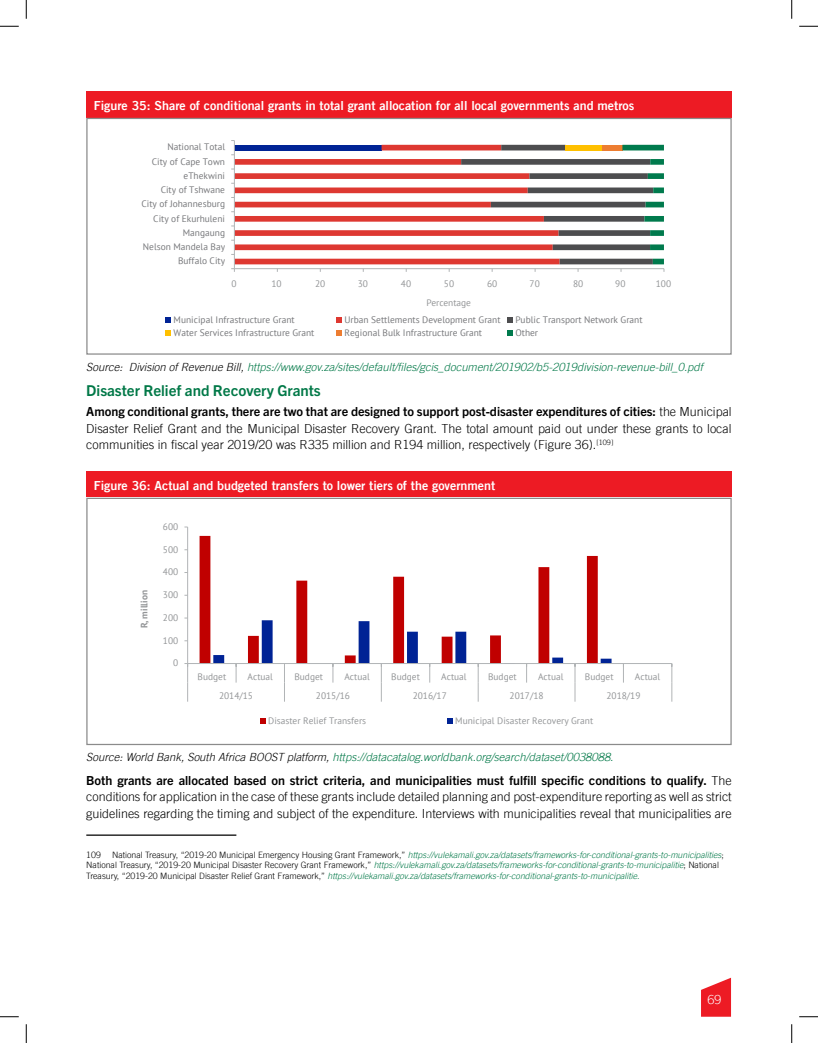
<style>
.page{position:relative;width:818px;height:1043px;background:#fff}
.page>*{position:absolute;margin:0;border:0;box-sizing:border-box;transform-origin:0 0}
.t1{font:700 15px "Trade Gothic Next LT Pro";color:#007847}
.t2{font:300 12.5px/16.2px "Trade Gothic LT";color:#000}
.t3{font:700 12.5px "Trade Gothic Next LT Pro";color:#000}
.t4{font:12.5px "Trade Gothic LT Bold Two";color:#fff}
.t5{font:300 12.5px "Trade Gothic LT";color:#fff}
.t6{font:italic 300 11.25px "Trade Gothic LT";color:#007847}
.t7{font:9.38px "PT Sans";color:#77787b}
.t8{font:9.38px "PT Sans";color:#939597}
.t9{font:700 9.38px "PT Sans";color:#939597}
.t10{font:italic 300 8.75px/10.5px "Trade Gothic LT";color:#007847}
.t11{font:300 8.75px "Trade Gothic LT";color:#000}
.s1{color:#000}
.s2{font-family:"Trade Gothic LT";font-weight:300}
.s3{font-style:normal;color:#000}
</style>
<div class="page">
<svg style="left:701px;top:977px;width:30px;height:39px"></svg>
<div style="left:86px;top:91px;width:645px;height:28px;background:#ed1b24"></div>
<div style="left:86px;top:471px;width:645px;height:28px;background:#ed1b24"></div>
<svg style="left:235px;top:145px;width:226px;height:119px"></svg>
<hr style="left:234px;top:268px;width:430px;height:1px;background:#b1b4b6">
<svg style="left:461px;top:145px;width:203px;height:127px"></svg>
<hr style="left:234px;top:140px;width:1px;height:129px;background:#b1b4b6">
<svg style="left:166px;top:317px;width:5px;height:6px"></svg>
<svg style="left:336px;top:317px;width:6px;height:6px"></svg>
<svg style="left:507px;top:317px;width:6px;height:6px"></svg>
<svg style="left:166px;top:330px;width:5px;height:6px"></svg>
<svg style="left:336px;top:330px;width:6px;height:6px"></svg>
<svg style="left:507px;top:330px;width:6px;height:6px"></svg>
<div style="left:86px;top:118px;width:645px;height:236px;border:1px solid #8b8b8b"></div>
<svg style="left:199px;top:536px;width:398px;height:127px"></svg>
<hr style="left:187px;top:527px;width:1px;height:136px;background:#b1b4b6">
<hr style="left:188px;top:663px;width:483px;height:1px;background:#b1b4b6">
<svg style="left:623px;top:664px;width:1px;height:18px"></svg>
<svg style="left:184px;top:663px;width:4px;height:38px"></svg>
<svg style="left:213px;top:620px;width:398px;height:81px"></svg>
<svg style="left:671px;top:663px;width:1px;height:38px"></svg>
<svg style="left:260px;top:718px;width:6px;height:6px"></svg>
<svg style="left:447px;top:718px;width:5px;height:6px"></svg>
<div style="left:86px;top:498px;width:645px;height:247px;border:1px solid #8b8b8b"></div>
<hr style="left:86px;top:834px;width:150px;height:1px;background:#000">
<svg style="left:0;top:25px;width:19px;height:2px"></svg>
<svg style="left:799px;top:25px;width:19px;height:2px"></svg>
<svg style="left:0;top:1016px;width:19px;height:1px"></svg>
<svg style="left:799px;top:1016px;width:19px;height:1px"></svg>
<svg style="left:25px;top:0;width:2px;height:19px"></svg>
<svg style="left:25px;top:1024px;width:2px;height:18px"></svg>
<svg style="left:791px;top:0;width:1px;height:19px"></svg>
<svg style="left:791px;top:1024px;width:1px;height:18px"></svg>
<h2 class="t4" style="left:94px;top:98px;width:542px">Figure 35: Share of conditional grants in total grant allocation for all local governments and metros</h2>
<p class="t7" style="left:167px;top:141px;width:59px">National Total</p>
<p class="t7" style="left:152px;top:155px;width:75px">City of Cape Town</p>
<p class="t7" style="left:183px;top:170px;width:43px">eThekwini</p>
<p class="t7" style="left:161px;top:184px;width:66px">City of Tshwane</p>
<p class="t7" style="left:141px;top:198px;width:85px">City of Johannesburg</p>
<p class="t7" style="left:153px;top:212px;width:73px">City of Ekurhuleni</p>
<p class="t7" style="left:183px;top:226px;width:44px">Mangaung</p>
<p class="t7" style="left:143px;top:241px;width:84px">Nelson Mandela Bay</p>
<p class="t7" style="left:178px;top:255px;width:48px">Buffalo City</p>
<p class="t8" style="left:231px;top:278px;width:7px">0</p>
<p class="t8" style="left:271px;top:278px;width:12px">10</p>
<p class="t8" style="left:315px;top:278px;width:12px">20</p>
<p class="t8" style="left:358px;top:278px;width:12px">30</p>
<p class="t8" style="left:401px;top:278px;width:12px">40</p>
<p class="t8" style="left:444px;top:278px;width:12px">50</p>
<p class="t8" style="left:487px;top:278px;width:12px">60</p>
<p class="t8" style="left:529px;top:278px;width:12px">70</p>
<p class="t8" style="left:573px;top:278px;width:12px">80</p>
<p class="t8" style="left:615px;top:278px;width:12px">90</p>
<p class="t8" style="left:655px;top:278px;width:17px">100</p>
<p class="t8" style="left:426px;top:297px;width:46px">Percentage</p>
<p class="t7" style="left:174px;top:314px;width:123px">Municipal Infrastructure Grant</p>
<p class="t7" style="left:344px;top:314px;width:157px">Urban Settlements Development Grant</p>
<p class="t7" style="left:515px;top:314px;width:129px">Public Transport Network Grant</p>
<p class="t7" style="left:174px;top:327px;width:142px">Water Services Infrastructure Grant</p>
<p class="t7" style="left:344px;top:327px;width:139px">Regional Bulk Infrastructure Grant</p>
<p class="t7" style="left:515px;top:327px;width:24px">Other</p>
<p class="t6" style="left:86px;top:360px;width:618px"><span class="s1">Source: Division of Revenue Bill,</span> https://www.gov.za/sites/default/files/gcis_document/201902/b5-2019division-revenue-bill_0.pdf</p>
<h1 class="t1" style="left:86px;top:380px;width:236px">Disaster Relief and Recovery Grants</h1>
<h2 class="t3" style="left:86px;top:403px;width:647px">Among conditional grants, there are two that are designed to support post-disaster expenditures of cities: <span class="s2">the Municipal</span></h2>
<h2 class="t2" style="left:86px;top:420px;width:646px">Disaster Relief Grant and the Municipal Disaster Recovery Grant. The total amount paid out under these grants to local communities in fiscal year 2019/20 was R335 million and R194 million, respectively (Figure 36).<sup>[109]</sup></h2>
<h2 class="t4" style="left:94px;top:478px;width:403px">Figure 36: Actual and budgeted transfers to lower tiers of the government</h2>
<p class="t8" style="left:163px;top:520px;width:17px">600</p>
<p class="t8" style="left:163px;top:543px;width:17px">500</p>
<p class="t9" style="left:138px;top:628px;width:40px;rotate:-90deg">R, million</p>
<p class="t8" style="left:163px;top:566px;width:17px">400</p>
<p class="t8" style="left:163px;top:589px;width:17px">300</p>
<p class="t8" style="left:163px;top:611px;width:17px">200</p>
<p class="t8" style="left:163px;top:634px;width:17px">100</p>
<p class="t8" style="left:173px;top:657px;width:7px">0</p>
<p class="t8" style="left:197px;top:670px;width:30px">Budget</p>
<p class="t8" style="left:247px;top:670px;width:27px">Actual</p>
<p class="t8" style="left:294px;top:670px;width:30px">Budget</p>
<p class="t8" style="left:344px;top:670px;width:27px">Actual</p>
<p class="t8" style="left:391px;top:670px;width:30px">Budget</p>
<p class="t8" style="left:441px;top:670px;width:27px">Actual</p>
<p class="t8" style="left:488px;top:670px;width:30px">Budget</p>
<p class="t8" style="left:538px;top:670px;width:27px">Actual</p>
<p class="t8" style="left:585px;top:670px;width:30px">Budget</p>
<p class="t8" style="left:635px;top:670px;width:27px">Actual</p>
<p class="t8" style="left:219px;top:689px;width:36px">2014/15</p>
<p class="t8" style="left:316px;top:689px;width:36px">2015/16</p>
<p class="t8" style="left:412px;top:689px;width:36px">2016/17</p>
<p class="t8" style="left:509px;top:689px;width:36px">2017/18</p>
<p class="t8" style="left:606px;top:689px;width:36px">2018/19</p>
<p class="t8" style="left:268px;top:714px;width:99px">Disaster Relief Transfers</p>
<p class="t8" style="left:455px;top:714px;width:139px">Municipal Disaster Recovery Grant</p>
<p class="t6" style="left:86px;top:750px;width:528px"><span class="s1">Source: World Bank, South Africa BOOST platform,</span> https://datacatalog.worldbank.org/search/dataset/0038088.</p>
<h2 class="t3" style="left:86px;top:772px;width:646px">Both grants are allocated based on strict criteria, and municipalities must fulfill specific conditions to qualify. <span class="s2">The</span></h2>
<p class="t2" style="left:86px;top:788px;width:647px">conditions for application in the case of these grants include detailed planning and post-expenditure reporting as well as strict guidelines regarding the timing and subject of the expenditure. Interviews with municipalities reveal that municipalities are</p>
<p class="t11" style="left:86px;top:849px;width:16px">109</p>
<p class="t10" style="left:86px;top:849px;width:639px;text-indent:26px"><span class="s3">National Treasury, “2019-20 Municipal Emergency Housing Grant Framework,”</span> https://vulekamali.gov.za/datasets/frameworks-for-conditional-grants-to-municipalities<span class="s3">;<br>National Treasury, “2019-20 Municipal Disaster Recovery Grant Framework,”</span> https://vulekamali.gov.za/datasets/frameworks-for-conditional-grants-to-municipalitie<span class="s3">; National<br>Treasury, “2019-20 Municipal Disaster Relief Grant Framework,”</span> https://vulekamali.gov.za/datasets/frameworks-for-conditional-grants-to-municipalitie.</p>
<h2 class="t5" style="left:707px;top:991px;width:15px">69</h2>
</div>
